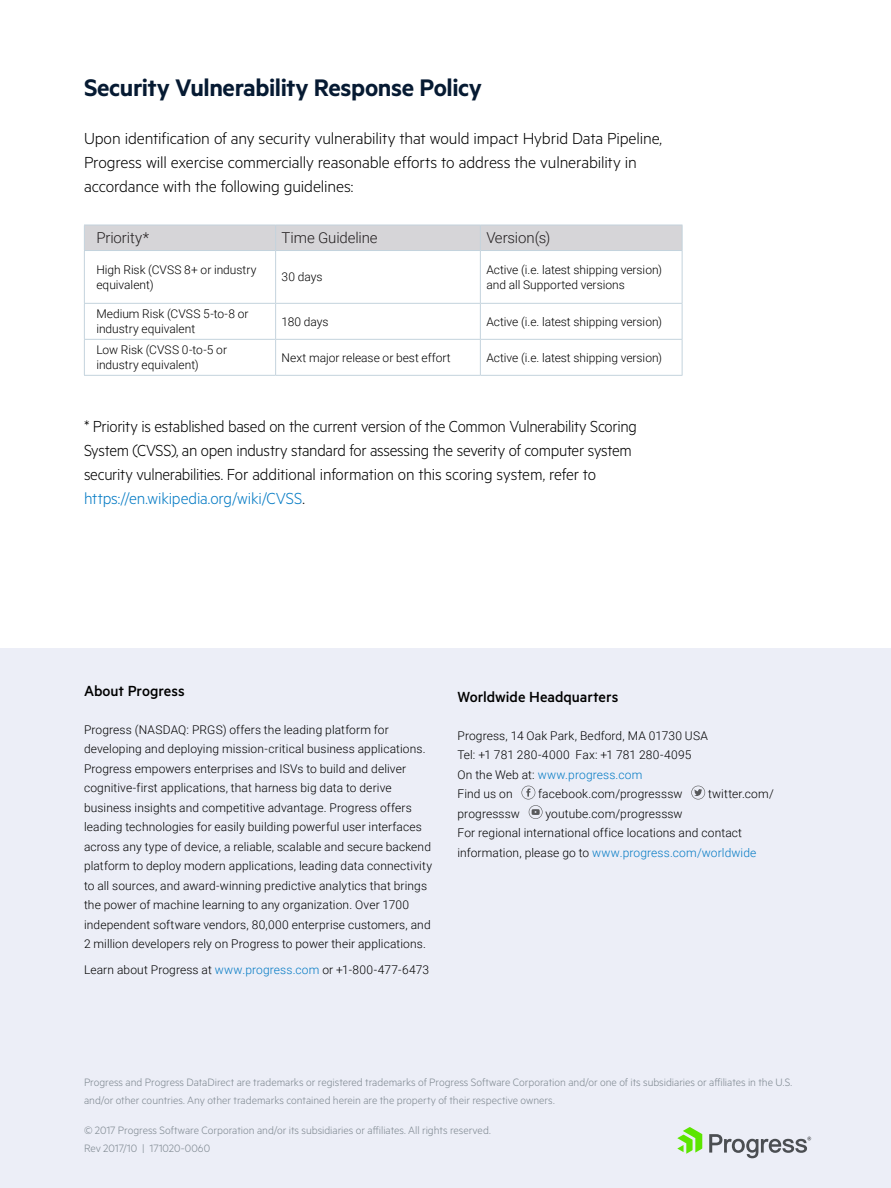
<style>
.page{position:relative;width:891px;height:1188px;background:#fff}
.page>*{position:absolute;margin:0;border:0;box-sizing:border-box;transform-origin:0 0}
.Titles_level_1{font:600 27px "Metric";letter-spacing:-.015em;color:#061a32}
.Body{font:300 18px/24px "Metric";letter-spacing:-.01em;color:#000;scale:.96 1}
.Body-2{font:300 18px/24px "Metric";letter-spacing:-.01em;color:#000}
.Quotes{font:500 16.5px "Metric";letter-spacing:-.005em;color:#000}
.Body-3{font:300 15px "Roboto";letter-spacing:-.005em;color:#231f20}
.t1{font:300 13.5px "Metric";color:#788287}
.About_Body{font:300 12px/19.5px "Roboto";letter-spacing:.01em;color:#000}
.t2{font:300 12px/18px "Metric";color:#7d878f}
.Body-4{font:300 12px/15px "Roboto";color:#000}
.s1{color:#037ac4}
</style>
<div class="page">
<svg style="left:85px;top:251px;width:597px;height:124px"></svg>
<hr style="left:84px;top:251px;width:1px;height:52px;background:#c4d3dd">
<hr style="left:275px;top:251px;width:1px;height:52px;background:#c4d3dd">
<hr style="left:480px;top:251px;width:1px;height:52px;background:#c4d3dd">
<hr style="left:682px;top:251px;width:1px;height:52px;background:#c4d3dd">
<hr style="left:84px;top:303px;width:192px;height:1px;background:#c4d3dd">
<hr style="left:84px;top:304px;width:1px;height:35px;background:#c4d3dd">
<hr style="left:276px;top:303px;width:204px;height:1px;background:#c4d3dd">
<hr style="left:275px;top:304px;width:1px;height:35px;background:#c4d3dd">
<hr style="left:480px;top:303px;width:202px;height:1px;background:#c4d3dd">
<hr style="left:480px;top:304px;width:1px;height:35px;background:#c4d3dd">
<hr style="left:682px;top:304px;width:1px;height:35px;background:#c4d3dd">
<hr style="left:84px;top:339px;width:192px;height:1px;background:#c4d3dd">
<hr style="left:84px;top:340px;width:1px;height:35px;background:#c4d3dd">
<hr style="left:84px;top:375px;width:192px;height:1px;background:#c4d3dd">
<hr style="left:276px;top:339px;width:204px;height:1px;background:#c4d3dd">
<hr style="left:275px;top:340px;width:1px;height:35px;background:#c4d3dd">
<hr style="left:276px;top:375px;width:204px;height:1px;background:#c4d3dd">
<hr style="left:480px;top:339px;width:202px;height:1px;background:#c4d3dd">
<hr style="left:480px;top:340px;width:1px;height:35px;background:#c4d3dd">
<hr style="left:682px;top:340px;width:1px;height:35px;background:#c4d3dd">
<hr style="left:480px;top:375px;width:202px;height:1px;background:#c4d3dd">
<svg style="left:84px;top:225px;width:599px;height:26px;background:#d5d4d8"></svg>
<hr style="left:480px;top:250px;width:202px;height:1px;background:#c4d3dd">
<div style="left:0;top:648px;width:891px;height:540px;background:#eceef7"></div>
<svg style="left:691px;top:786px;width:14px;height:14px"></svg>
<svg style="left:522px;top:786px;width:21px;height:33px"></svg>
<svg style="left:677px;top:1127px;width:135px;height:31px"></svg>
<p class="Titles_level_1" style="left:84px;top:72px;width:400px">Security Vulnerability Response Policy</p>
<p class="Body-2" style="left:84px;top:126px;width:580px">Upon identification of any security vulnerability that would impact Hybrid Data Pipeline,<br>Progress will exercise commercially reasonable efforts to address the vulnerability in accordance with the following guidelines:</p>
<p class="Body-3" style="left:96px;top:228px;width:54px">Priority*</p>
<p class="Body-3" style="left:282px;top:228px;width:98px">Time Guideline</p>
<p class="Body-3" style="left:486px;top:228px;width:66px">Version(s)</p>
<p class="Body-4" style="left:96px;top:262px;width:162px">High Risk (CVSS 8+ or industry equivalent)</p>
<p class="Body-4" style="left:282px;top:269px;width:42px">30 days</p>
<p class="Body-4" style="left:486px;top:262px;width:177px">Active (i.e. latest shipping version) and all Supported versions</p>
<p class="Body-4" style="left:96px;top:306px;width:154px">Medium Risk (CVSS 5-to-8 or industry equivalent</p>
<p class="Body-4" style="left:282px;top:314px;width:48px">180 days</p>
<p class="Body-4" style="left:486px;top:314px;width:177px">Active (i.e. latest shipping version)</p>
<p class="Body-4" style="left:96px;top:342px;width:132px">Low Risk (CVSS 0-to-5 or industry equivalent)</p>
<p class="Body-4" style="left:282px;top:350px;width:171px">Next major release or best effort</p>
<p class="Body-4" style="left:486px;top:350px;width:177px">Active (i.e. latest shipping version)</p>
<p class="Body" style="left:84px;top:414px;width:577px">* Priority is established based on the current version of the Common Vulnerability Scoring System (CVSS), an open industry standard for assessing the severity of computer system security vulnerabilities. For additional information on this scoring system, refer to <span class="s1">https://en.wikipedia.org/wiki/CVSS</span>.</p>
<p class="Quotes" style="left:84px;top:681px;width:102px">About Progress</p>
<p class="About_Body" style="left:84px;top:719px;width:350px">Progress (NASDAQ: PRGS) offers the leading platform for developing and deploying mission-critical business applications.<br>Progress empowers enterprises and ISVs to build and deliver cognitive-first applications, that harness big data to derive business insights and competitive advantage. Progress offers leading technologies for easily building powerful user interfaces across any type of device, a reliable, scalable and secure backend platform to deploy modern applications, leading data connectivity to all sources, and award-winning predictive analytics that brings the power of machine learning to any organization. Over 1700 independent software vendors, 80,000 enterprise customers, and 2 million developers rely on Progress to power their applications.</p>
<p class="About_Body" style="left:84px;top:959px;width:347px">Learn about Progress at <span class="s1">www.progress.com</span> or +1-800-477-6473</p>
<p class="Quotes" style="left:458px;top:687px;width:162px">Worldwide Headquarters</p>
<p class="About_Body" style="left:458px;top:725px;width:252px">Progress, 14 Oak Park, Bedford, MA 01730 USA<br>Tel: +1 781 280-4000 Fax: +1 781 280-4095<br>On the Web at: <span class="s1">www.progress.com<br></span>Find us on</p>
<p class="About_Body" style="left:538px;top:784px;width:146px">facebook.com/progresssw</p>
<p class="About_Body" style="left:708px;top:784px;width:67px">twitter.com/</p>
<p class="About_Body" style="left:458px;top:803px;width:300px;text-indent:88px">youtube.com/progresssw<br>For regional international office locations and contact information, please go to <span class="s1">www.progress.com/worldwide</span></p>
<p class="About_Body" style="left:458px;top:803px;width:64px">progresssw</p>
<p class="t2" style="left:84px;top:1073px;width:710px">Progress and Progress DataDirect are trademarks or registered trademarks of Progress Software Corporation and/or one of its subsidiaries or affiliates in the U.S. and/or other countries. Any other trademarks contained herein are the property of their respective owners.</p>
<p class="t2" style="left:84px;top:1121px;width:408px">© 2017 Progress Software Corporation and/or its subsidiaries or affiliates. All rights reserved.<br>Rev 2017/10 | 171020-0060</p>
<p class="t1" style="left:84px;top:1140px;width:13px">10</p>
</div>
